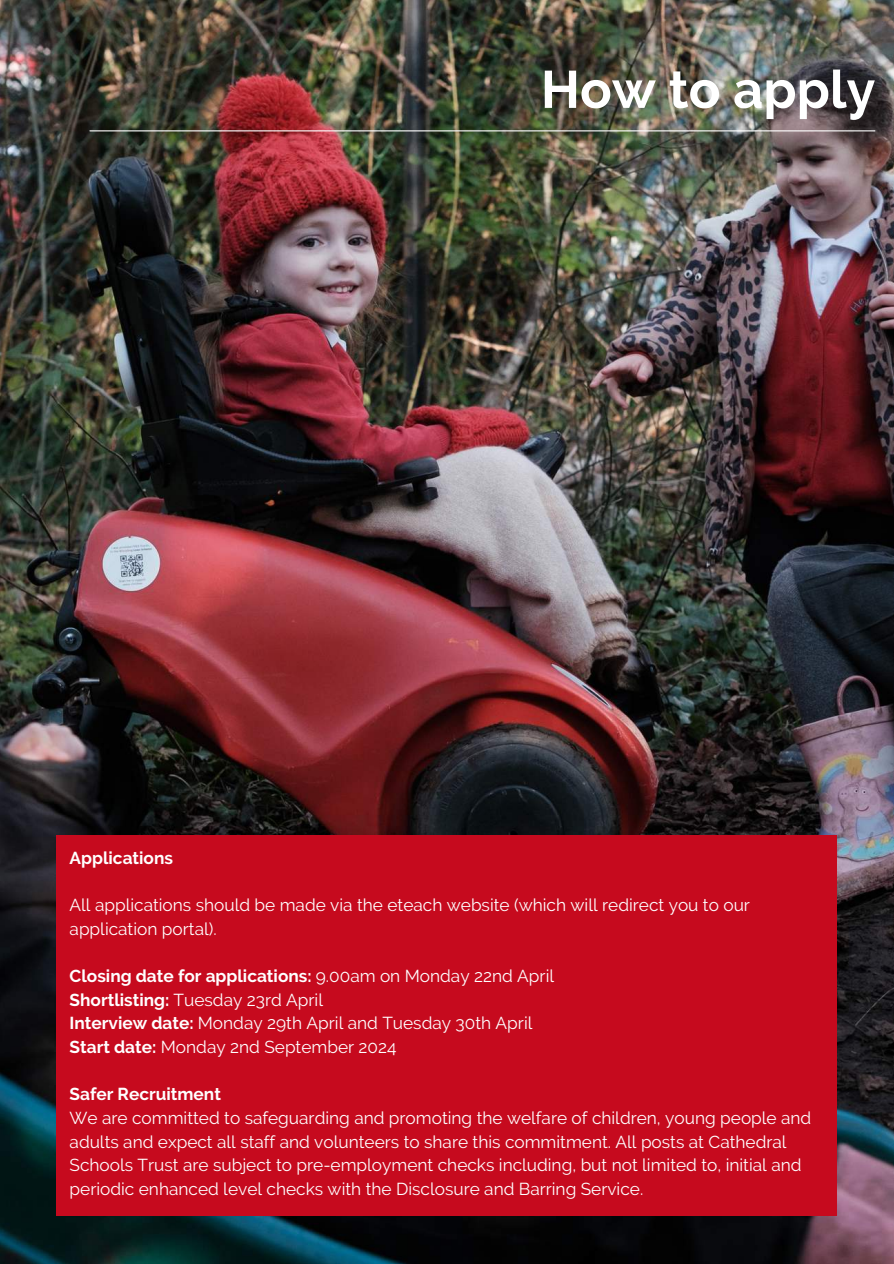
<style>
.page{position:relative;width:894px;height:1264px;background:#fff}
.page>*{position:absolute;margin:0;border:0;box-sizing:border-box;transform-origin:0 0}
.t1{font:700 52.5px "Raleway";color:#fff}
.t2{font:17.25px/23.7px "Raleway";color:#fff}
.t3{font:700 17.25px "Raleway";color:#fff}
.s1{font-weight:700}
</style>
<div class="page">
<img style="left:0;top:0;width:893px;height:1263px">
<hr style="left:90px;top:130px;width:784px;height:1px;background:#fff">
<div style="left:56px;top:835px;width:780px;height:380px;background:#c60a1e"></div>
<h1 class="t1" style="left:540px;top:59px;width:336px">How to apply</h1>
<p class="t3" style="left:70px;top:847px;width:105px">Applications</p>
<p class="t2" style="left:70px;top:893px;width:681px">All applications should be made via the eteach website (which will redirect you to our application portal).</p>
<p class="t2" style="left:70px;top:964px;width:486px"><span class="s1">Closing date for applications:</span> 9.00am on Monday 22nd April <span class="s1">Shortlisting:</span> Tuesday 23rd April<br><span class="s1">Interview date:</span> Monday 29th April and Tuesday 30th April <span class="s1">Start date:</span> Monday 2nd September 2024</p>
<p class="t3" style="left:70px;top:1084px;width:153px">Safer Recruitment</p>
<p class="t2" style="left:70px;top:1105px;width:743px">We are committed to safeguarding and promoting the welfare of children, young people and adults and expect all staff and volunteers to share this commitment. All posts at Cathedral Schools Trust are subject to pre-employment checks including, but not limited to, initial and periodic enhanced level checks with the Disclosure and Barring Service.</p>
</div>
